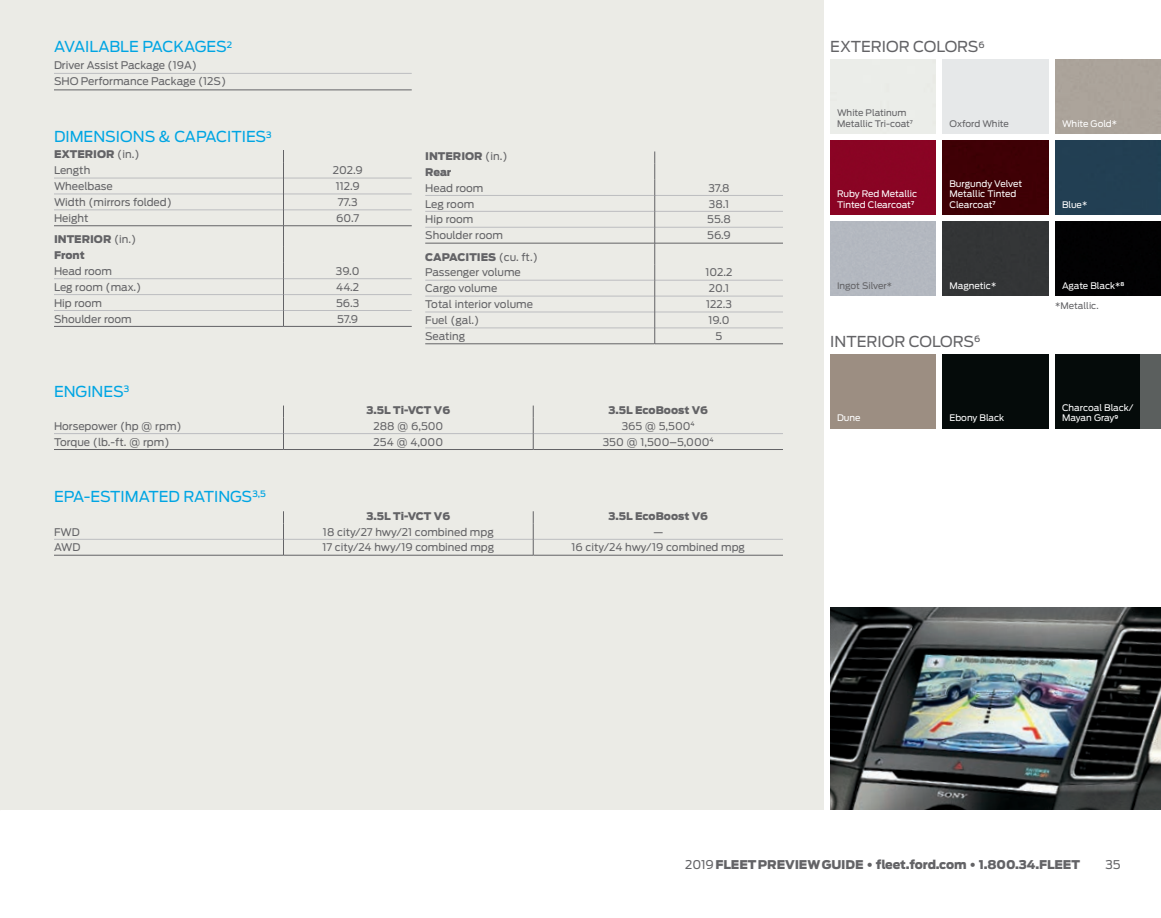
<style>
.page{position:relative;width:1161px;height:918px;background:#fff}
.page>*{position:absolute;margin:0;border:0;box-sizing:border-box;transform-origin:0 0}
.t1{font:15px "Ford Antenna";color:#00a5e3}
.t2{font:15px "Ford Antenna";color:#636366}
.t3{font:900 12px "Ford Antenna";letter-spacing:-.01em;color:#636366}
.t4{font:12px "Ford Antenna";color:#636366}
.t5{font:10.5px/15.9px "Ford Antenna";color:#636366}
.t6{font:900 10.5px/15.9px "Ford Antenna";color:#636366}
.t7{font:9px/10.5px "Ford Antenna";color:#fff}
.t8{font:9px/10.5px "Ford Antenna";color:#636366}
.s1{font-weight:900}
.s2{font-weight:400}
.s3{font-family:"Frutiger LT Std";font-weight:700}
</style>
<div class="page">
<div style="left:0;top:0;width:824px;height:810px;background:#ebebe6"></div>
<div style="left:943px;top:221px;width:106px;height:75px;background:#333536"></div>
<div style="left:1055px;top:221px;width:106px;height:75px;background:#020102"></div>
<div style="left:943px;top:354px;width:106px;height:74px;background:#050b0a"></div>
<div style="left:1055px;top:354px;width:86px;height:74px;background:#050b0a"></div>
<img style="left:1141px;top:354px;width:20px;height:74px">
<div style="left:943px;top:140px;width:106px;height:74px;background:#3f0005"></div>
<div style="left:830px;top:140px;width:106px;height:74px;background:#890423"></div>
<div style="left:1055px;top:140px;width:106px;height:74px;background:#223f53"></div>
<img style="left:830px;top:608px;width:331px;height:202px">
<hr style="left:54px;top:73px;width:358px;height:1px;background:#bcbdc0">
<hr style="left:54px;top:90px;width:358px;height:1px;background:#636366">
<hr style="left:54px;top:433px;width:229px;height:1px;background:#bcbdc0">
<hr style="left:284px;top:433px;width:249px;height:1px;background:#bcbdc0">
<hr style="left:534px;top:433px;width:249px;height:1px;background:#bcbdc0">
<hr style="left:54px;top:449px;width:229px;height:1px;background:#636366">
<svg style="left:283px;top:406px;width:1px;height:44px"></svg>
<hr style="left:284px;top:449px;width:249px;height:1px;background:#636366">
<svg style="left:533px;top:406px;width:1px;height:44px"></svg>
<hr style="left:534px;top:449px;width:249px;height:1px;background:#636366">
<hr style="left:54px;top:539px;width:229px;height:1px;background:#bcbdc0">
<hr style="left:284px;top:539px;width:249px;height:1px;background:#bcbdc0">
<hr style="left:534px;top:539px;width:249px;height:1px;background:#bcbdc0">
<hr style="left:54px;top:555px;width:229px;height:1px;background:#636366">
<svg style="left:283px;top:511px;width:1px;height:44px"></svg>
<hr style="left:284px;top:555px;width:249px;height:1px;background:#636366">
<svg style="left:533px;top:511px;width:1px;height:44px"></svg>
<hr style="left:534px;top:555px;width:249px;height:1px;background:#636366">
<hr style="left:54px;top:326px;width:229px;height:1px;background:#636366">
<hr style="left:284px;top:326px;width:128px;height:1px;background:#636366">
<hr style="left:284px;top:294px;width:128px;height:1px;background:#bcbdc0">
<hr style="left:54px;top:178px;width:229px;height:1px;background:#bcbdc0">
<hr style="left:284px;top:178px;width:128px;height:1px;background:#bcbdc0">
<hr style="left:54px;top:194px;width:229px;height:1px;background:#bcbdc0">
<hr style="left:284px;top:194px;width:128px;height:1px;background:#bcbdc0">
<hr style="left:54px;top:210px;width:229px;height:1px;background:#bcbdc0">
<hr style="left:284px;top:210px;width:128px;height:1px;background:#bcbdc0">
<hr style="left:284px;top:310px;width:128px;height:1px;background:#bcbdc0">
<hr style="left:284px;top:278px;width:128px;height:1px;background:#bcbdc0">
<hr style="left:54px;top:225px;width:229px;height:1px;background:#636366">
<hr style="left:284px;top:225px;width:128px;height:1px;background:#636366">
<hr style="left:54px;top:278px;width:229px;height:1px;background:#bcbdc0">
<hr style="left:54px;top:294px;width:229px;height:1px;background:#bcbdc0">
<hr style="left:54px;top:310px;width:229px;height:1px;background:#bcbdc0">
<svg style="left:283px;top:150px;width:1px;height:177px"></svg>
<hr style="left:425px;top:243px;width:229px;height:1px;background:#636366">
<hr style="left:655px;top:243px;width:128px;height:1px;background:#636366">
<hr style="left:655px;top:211px;width:128px;height:1px;background:#bcbdc0">
<hr style="left:425px;top:211px;width:229px;height:1px;background:#bcbdc0">
<hr style="left:425px;top:227px;width:229px;height:1px;background:#bcbdc0">
<hr style="left:655px;top:227px;width:128px;height:1px;background:#bcbdc0">
<hr style="left:425px;top:195px;width:229px;height:1px;background:#bcbdc0">
<hr style="left:655px;top:195px;width:128px;height:1px;background:#bcbdc0">
<hr style="left:425px;top:280px;width:229px;height:1px;background:#bcbdc0">
<hr style="left:655px;top:280px;width:128px;height:1px;background:#bcbdc0">
<hr style="left:425px;top:296px;width:229px;height:1px;background:#bcbdc0">
<hr style="left:655px;top:296px;width:128px;height:1px;background:#bcbdc0">
<hr style="left:425px;top:312px;width:229px;height:1px;background:#bcbdc0">
<hr style="left:655px;top:312px;width:128px;height:1px;background:#bcbdc0">
<hr style="left:425px;top:328px;width:229px;height:1px;background:#bcbdc0">
<hr style="left:655px;top:328px;width:128px;height:1px;background:#bcbdc0">
<hr style="left:425px;top:344px;width:229px;height:1px;background:#636366">
<hr style="left:655px;top:344px;width:128px;height:1px;background:#636366">
<svg style="left:654px;top:151px;width:1px;height:193px"></svg>
<h1 class="t1" style="left:54px;top:34px;width:180px">AVAILABLE PACKAGES<sup>2</sup></h1>
<h1 class="t2" style="left:830px;top:34px;width:156px">EXTERIOR COLORS<sup>6</sup></h1>
<p class="t5" style="left:54px;top:56px;width:174px;line-height:16.5px">Driver Assist Package (19A)<br>SHO Performance Package (12S)</p>
<h1 class="t1" style="left:54px;top:124px;width:219px">DIMENSIONS &amp; CAPACITIES<sup>3</sup></h1>
<p class="t5" style="left:54px;top:145px;width:87px"><span class="s1">EXTERIOR</span> (in.)<br>Length</p>
<p class="t5" style="left:333px;top:161px;width:31px">202.9</p>
<p class="t5" style="left:54px;top:177px;width:60px">Wheelbase</p>
<p class="t5" style="left:336px;top:177px;width:25px">112.9</p>
<p class="t5" style="left:54px;top:193px;width:119px">Width (mirrors folded)</p>
<p class="t5" style="left:338px;top:193px;width:21px">77.3</p>
<p class="t5" style="left:54px;top:209px;width:36px">Height</p>
<p class="t5" style="left:336px;top:209px;width:24px">60.7</p>
<p class="t6" style="left:54px;top:230px;width:84px">INTERIOR <span class="s2">(in.)<br></span>Front</p>
<p class="t5" style="left:54px;top:262px;width:60px">Head room</p>
<p class="t5" style="left:336px;top:262px;width:25px">39.0</p>
<p class="t5" style="left:54px;top:278px;width:89px">Leg room (max.)</p>
<p class="t5" style="left:336px;top:278px;width:25px">44.2</p>
<p class="t5" style="left:54px;top:294px;width:50px">Hip room</p>
<p class="t5" style="left:336px;top:294px;width:25px">56.3</p>
<p class="t5" style="left:54px;top:310px;width:79px">Shoulder room</p>
<p class="t5" style="left:337px;top:310px;width:22px">57.9</p>
<h1 class="t1" style="left:54px;top:378px;width:77px">ENGINES<sup>3</sup></h1>
<p class="t6" style="left:425px;top:147px;width:84px">INTERIOR <span class="s2">(in.)<br></span>Rear</p>
<p class="t5" style="left:425px;top:179px;width:60px">Head room</p>
<p class="t5" style="left:708px;top:179px;width:23px">37.8</p>
<p class="t5" style="left:425px;top:195px;width:50px">Leg room</p>
<p class="t5" style="left:709px;top:195px;width:22px">38.1</p>
<p class="t5" style="left:425px;top:211px;width:50px">Hip room</p>
<p class="t5" style="left:707px;top:211px;width:25px">55.8</p>
<p class="t5" style="left:425px;top:226px;width:79px">Shoulder room</p>
<p class="t5" style="left:707px;top:226px;width:25px">56.9</p>
<p class="t5" style="left:425px;top:248px;width:114px"><span class="s1">CAPACITIES</span> (cu. ft.)<br>Passenger volume</p>
<p class="t5" style="left:705px;top:263px;width:29px">102.2</p>
<p class="t5" style="left:425px;top:279px;width:74px">Cargo volume</p>
<p class="t5" style="left:709px;top:279px;width:22px">20.1</p>
<p class="t5" style="left:425px;top:295px;width:109px">Total interior volume</p>
<p class="t5" style="left:706px;top:295px;width:27px">122.3</p>
<p class="t5" style="left:425px;top:311px;width:56px">Fuel (gal.)</p>
<p class="t5" style="left:708px;top:311px;width:23px">19.0</p>
<p class="t5" style="left:425px;top:327px;width:41px">Seating</p>
<p class="t5" style="left:716px;top:327px;width:8px">5</p>
<p class="t8" style="left:837px;top:107px;width:77px">White Platinum<br>Metallic Tri-coat<sup>7</sup></p>
<p class="t7" style="left:837px;top:188px;width:82px">Ruby Red Metallic<br>Tinted Clearcoat<sup>7</sup></p>
<p class="t8" style="left:837px;top:279px;width:57px">Ingot Silver*</p>
<p class="t8" style="left:950px;top:117px;width:61px">Oxford White</p>
<p class="t7" style="left:950px;top:177px;width:74px">Burgundy Velvet<br>Metallic Tinted<br>Clearcoat<sup>7</sup></p>
<p class="t7" style="left:950px;top:279px;width:48px">Magnetic*</p>
<h1 class="t2" style="left:830px;top:329px;width:152px">INTERIOR COLORS<sup>6</sup></h1>
<p class="t7" style="left:1062px;top:117px;width:57px">White Gold*</p>
<p class="t7" style="left:1062px;top:198px;width:27px">Blue*</p>
<p class="t7" style="left:1062px;top:279px;width:64px">Agate Black*<sup>8</sup></p>
<p class="t8" style="left:1055px;top:299px;width:45px">*Metallic.</p>
<p class="t6" style="left:367px;top:401px;width:85px">3.5L Ti-VCT V6</p>
<p class="t6" style="left:608px;top:401px;width:101px">3.5L EcoBoost V6</p>
<p class="t5" style="left:54px;top:417px;width:129px">Horsepower (hp @ rpm)</p>
<p class="t5" style="left:373px;top:417px;width:71px">288 @ 6,500</p>
<p class="t5" style="left:622px;top:417px;width:75px">365 @ 5,500<sup>4</sup></p>
<p class="t5" style="left:54px;top:433px;width:117px">Torque (lb.-ft. @ rpm)</p>
<p class="t5" style="left:374px;top:433px;width:71px">254 @ 4,000</p>
<p class="t5" style="left:603px;top:433px;width:113px">350 @ 1,500–5,000<sup>4</sup></p>
<h1 class="t1" style="left:54px;top:484px;width:213px">EPA-ESTIMATED RATINGS<sup>3,5</sup></h1>
<p class="t6" style="left:367px;top:507px;width:85px">3.5L Ti-VCT V6</p>
<p class="t6" style="left:608px;top:507px;width:101px">3.5L EcoBoost V6</p>
<p class="t5" style="left:54px;top:523px;width:27px">FWD</p>
<p class="t5" style="left:323px;top:523px;width:172px">18 city/27 hwy/21 combined mpg</p>
<p class="t5" style="left:653px;top:523px;width:11px">—</p>
<p class="t5" style="left:54px;top:538px;width:28px">AWD</p>
<p class="t5" style="left:323px;top:538px;width:173px">17 city/24 hwy/19 combined mpg</p>
<p class="t5" style="left:572px;top:538px;width:175px">16 city/24 hwy/19 combined mpg</p>
<p class="t7" style="left:837px;top:412px;width:25px">Dune</p>
<p class="t7" style="left:950px;top:412px;width:56px">Ebony Black</p>
<p class="t7" style="left:1062px;top:401px;width:73px">Charcoal Black/<br>Mayan Gray<sup>9</sup></p>
<p class="t3" style="left:685px;top:853px;width:396px"><span class="s2">2019</span>FLEET PREVIEW GUIDE <span class="s3">•</span> fleet.ford.com <span class="s3">•</span> 1.800.34.FLEET</p>
<p class="t4" style="left:1105px;top:854px;width:17px">35</p>
</div>
